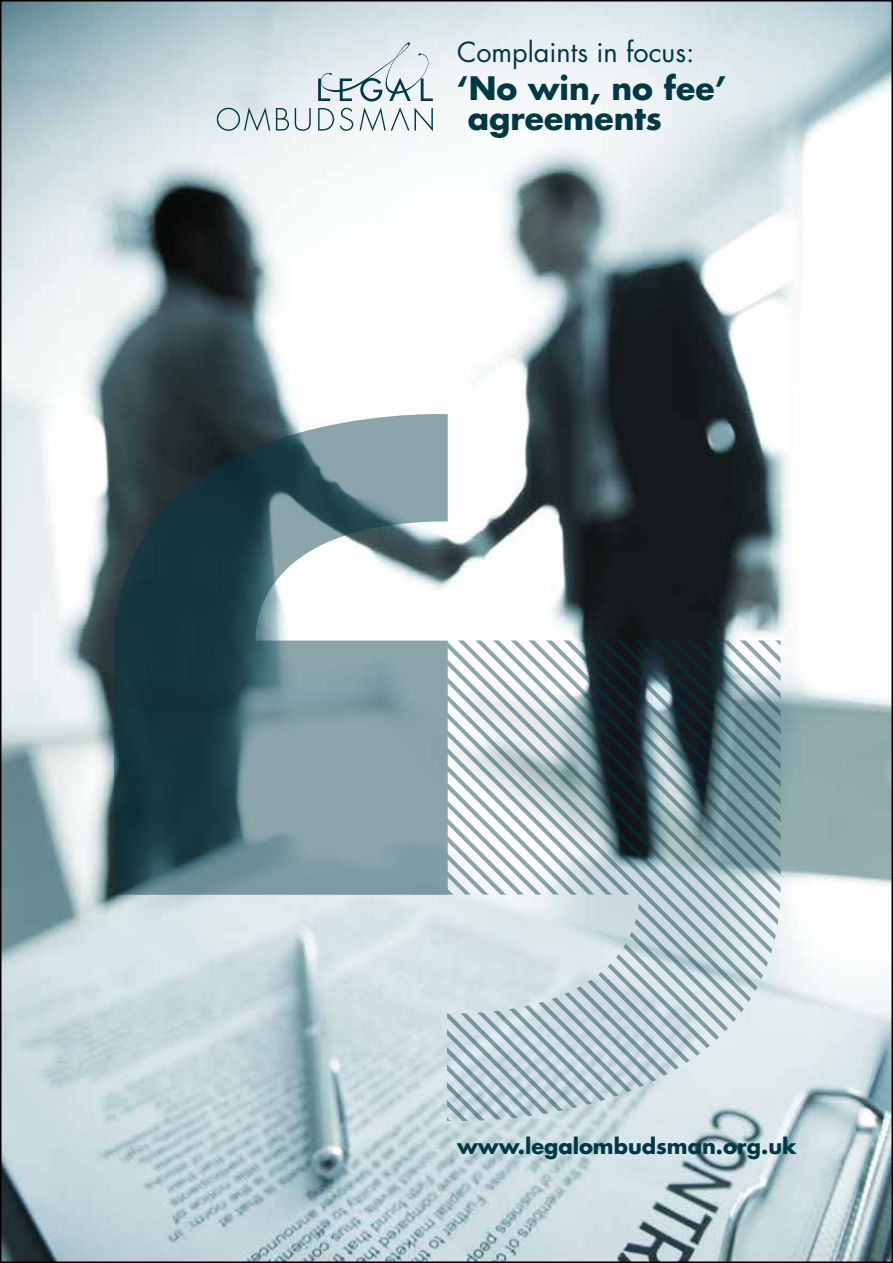
<style>
.page{position:relative;width:893px;height:1263px;background:#fff}
.page>*{position:absolute;margin:0;border:0;box-sizing:border-box;transform-origin:0 0}
.t1{font:700 31.5px/30px "Futura";color:#003846}
.t2{font:27px "Futura";color:#003846}
.t3{font:700 21px "Futura";color:#003846}
</style>
<div class="page">
<img style="left:3px;top:3px;width:887px;height:1257px">
<svg style="left:217px;top:107px;width:53px;height:24px"></svg>
<svg style="left:276px;top:108px;width:13px;height:23px"></svg>
<svg style="left:318px;top:108px;width:16px;height:23px"></svg>
<svg style="left:340px;top:108px;width:13px;height:23px"></svg>
<svg style="left:360px;top:107px;width:49px;height:24px"></svg>
<svg style="left:415px;top:108px;width:18px;height:23px"></svg>
<svg style="left:295px;top:108px;width:16px;height:23px"></svg>
<svg style="left:318px;top:42px;width:115px;height:59px;background:#cbd8dc"></svg>
<svg style="left:114px;top:414px;width:334px;height:481px;background:#617a81"></svg>
<svg style="left:765px;top:640px;width:15px;height:481px;background:#b1c4c9"></svg>
<svg style="left:747px;top:640px;width:18px;height:481px;background:#abc0c4"></svg>
<svg style="left:729px;top:640px;width:18px;height:481px;background:#a4bbbf"></svg>
<svg style="left:712px;top:640px;width:17px;height:481px;background:#8da6ab"></svg>
<svg style="left:694px;top:640px;width:18px;height:481px;background:#7a8c91"></svg>
<svg style="left:676px;top:640px;width:18px;height:481px;background:#879a9f"></svg>
<svg style="left:659px;top:640px;width:17px;height:481px;background:#9cb0b5"></svg>
<svg style="left:641px;top:640px;width:18px;height:481px;background:#8399a0"></svg>
<svg style="left:624px;top:640px;width:17px;height:481px;background:#6a797f"></svg>
<svg style="left:606px;top:640px;width:18px;height:481px;background:#728288"></svg>
<svg style="left:588px;top:640px;width:18px;height:481px;background:#8b9ea4"></svg>
<svg style="left:571px;top:640px;width:17px;height:481px;background:#b3c5ca"></svg>
<svg style="left:553px;top:640px;width:18px;height:481px;background:#c0d0d3"></svg>
<svg style="left:535px;top:640px;width:18px;height:481px"></svg>
<svg style="left:447px;top:640px;width:88px;height:481px"></svg>
<p class="t2" style="left:457px;top:35px;width:239px">COMPLAINTS IN FOCUS:</p>
<h1 class="t1" style="left:468px;top:73px;width:260px;text-indent:-11px">‘No win, no fee’ agreements</h1>
<p class="t3" style="left:457px;top:1132px;width:341px">www.legalombudsman.org.uk</p>
</div>
